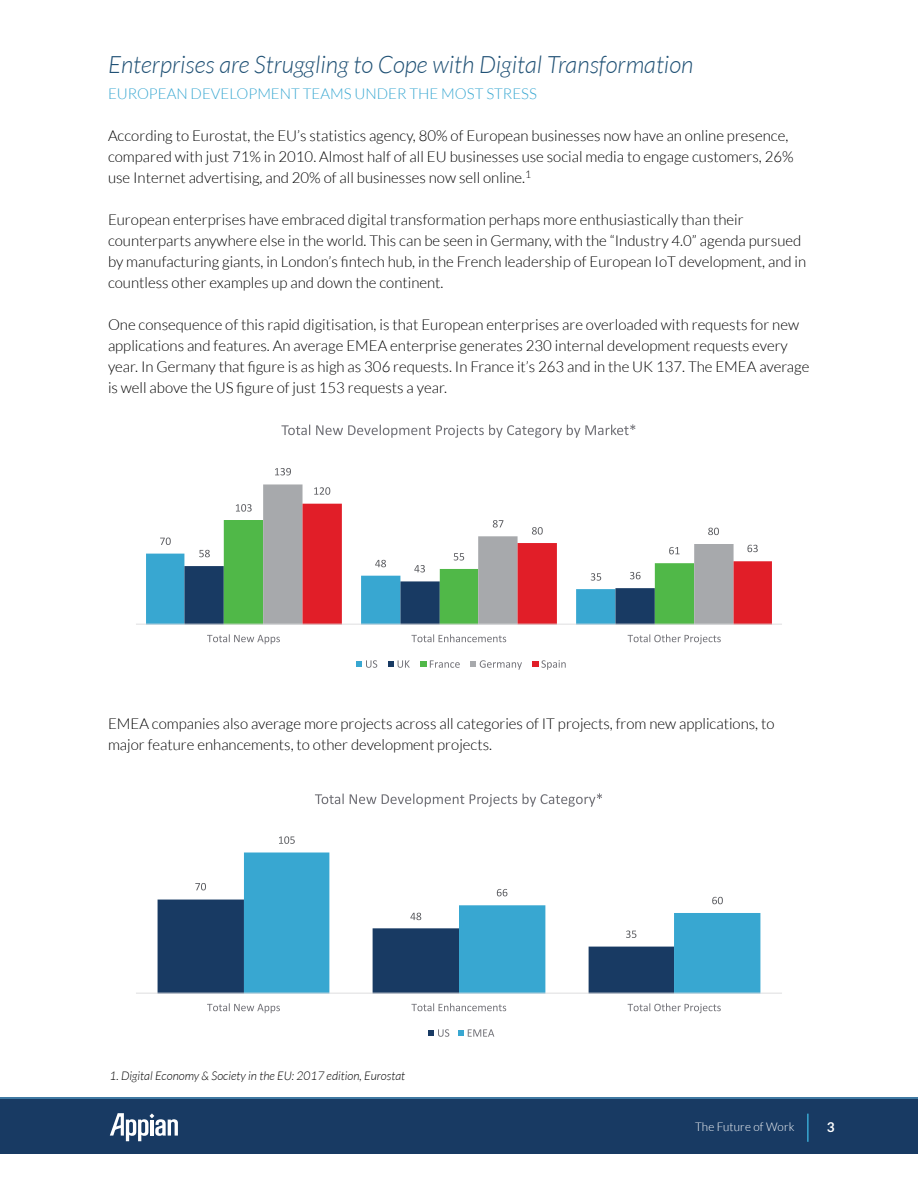
<style>
.page{position:relative;width:918px;height:1188px;background:#fff}
.page>*{position:absolute;margin:0;border:0;box-sizing:border-box;transform-origin:0 0}
.t1{font:italic 300 24px "Lato";color:#205175}
.t2{font:300 15px/21px "Lato";color:#000}
.t3{font:300 15px "Lato";color:#38a7d1}
.t4{font:700 13.5px "Lato";color:#fff}
.t5{font:italic 300 12px "Lato";color:#000}
.t6{font:300 12px "Lato";letter-spacing:.01em;color:#fff}
</style>
<div class="page">
<svg style="left:0;top:1097px;width:918px;height:3px;background:#32648d"></svg>
<div style="left:0;top:1100px;width:918px;height:54px;background:#183a63"></div>
<svg style="left:110px;top:1113px;width:68px;height:28px"></svg>
<hr style="left:807px;top:1114px;width:2px;height:28px;background:#38a7d1">
<svg style="left:263px;top:484px;width:79px;height:36px;fill:#a7a9ac"></svg>
<svg style="left:303px;top:504px;width:469px;height:120px"></svg>
<hr style="left:136px;top:624px;width:646px;height:1px;background:#dedee0">
<svg style="left:236px;top:504px;width:16px;height:8px"></svg>
<svg style="left:669px;top:547px;width:11px;height:7px"></svg>
<svg style="left:275px;top:468px;width:16px;height:7px"></svg>
<svg style="left:708px;top:528px;width:11px;height:7px"></svg>
<svg style="left:314px;top:487px;width:16px;height:8px"></svg>
<svg style="left:146px;top:520px;width:509px;height:105px"></svg>
<svg style="left:747px;top:545px;width:11px;height:7px"></svg>
<svg style="left:207px;top:634px;width:73px;height:10px"></svg>
<svg style="left:411px;top:634px;width:95px;height:8px"></svg>
<svg style="left:628px;top:634px;width:93px;height:10px"></svg>
<svg style="left:281px;top:424px;width:354px;height:14px"></svg>
<svg style="left:356px;top:660px;width:21px;height:8px"></svg>
<svg style="left:388px;top:660px;width:22px;height:8px"></svg>
<svg style="left:420px;top:660px;width:40px;height:8px"></svg>
<svg style="left:471px;top:660px;width:51px;height:10px"></svg>
<div style="left:532px;top:661px;width:7px;height:6px;background:#e11e28"></div>
<svg style="left:541px;top:660px;width:25px;height:10px"></svg>
<div style="left:158px;top:900px;width:86px;height:93px;background:#183a63"></div>
<svg style="left:244px;top:853px;width:516px;height:140px"></svg>
<hr style="left:136px;top:993px;width:646px;height:1px;background:#dedee0">
<svg style="left:195px;top:883px;width:11px;height:7px"></svg>
<svg style="left:410px;top:913px;width:11px;height:7px"></svg>
<svg style="left:626px;top:930px;width:10px;height:8px"></svg>
<svg style="left:279px;top:836px;width:16px;height:8px"></svg>
<svg style="left:497px;top:889px;width:10px;height:7px"></svg>
<svg style="left:712px;top:897px;width:11px;height:7px"></svg>
<svg style="left:207px;top:1003px;width:73px;height:10px"></svg>
<svg style="left:411px;top:1003px;width:95px;height:8px"></svg>
<svg style="left:628px;top:1003px;width:93px;height:10px"></svg>
<svg style="left:315px;top:793px;width:287px;height:14px"></svg>
<svg style="left:428px;top:1029px;width:21px;height:8px"></svg>
<svg style="left:458px;top:1029px;width:36px;height:8px"></svg>
<h1 class="t1" style="left:108px;top:52px;width:587px">Enterprises are Struggling to Cope with Digital Transformation</h1>
<p class="t3" style="left:108px;top:85px;width:430px">EUROPEAN DEVELOPMENT TEAMS UNDER THE MOST STRESS</p>
<p class="t2" style="left:108px;top:125px;width:687px">According to Eurostat, the EU’s statistics agency, 80% of European businesses now have an online presence, compared with just 71% in 2010. Almost half of all EU businesses use social media to engage customers, 26% use Internet advertising, and 20% of all businesses now sell online.<sup>1</sup></p>
<p class="t2" style="left:108px;top:209px;width:700px">European enterprises have embraced digital transformation perhaps more enthusiastically than their counterparts anywhere else in the world. This can be seen in Germany, with the “Industry 4.0” agenda pursued by manufacturing giants, in London’s fintech hub, in the French leadership of European IoT development, and in countless other examples up and down the continent.</p>
<p class="t2" style="left:108px;top:314px;width:703px">One consequence of this rapid digitisation, is that European enterprises are overloaded with requests for new applications and features. An average EMEA enterprise generates 230 internal development requests every year. In Germany that figure is as high as 306 requests. In France it’s 263 and in the UK 137. The EMEA average is well above the US figure of just 153 requests a year.</p>
<p class="t2" style="left:108px;top:713px;width:668px">EMEA companies also average more projects across all categories of IT projects, from new applications, to major feature enhancements, to other development projects.</p>
<p class="t5" style="left:109px;top:1070px;width:297px">1. Digital Economy &amp; Society in the EU: 2017 edition, Eurostat</p>
<p class="t6" style="left:695px;top:1120px;width:101px">The Future of Work</p>
<p class="t4" style="left:827px;top:1120px;width:9px">3</p>
</div>
